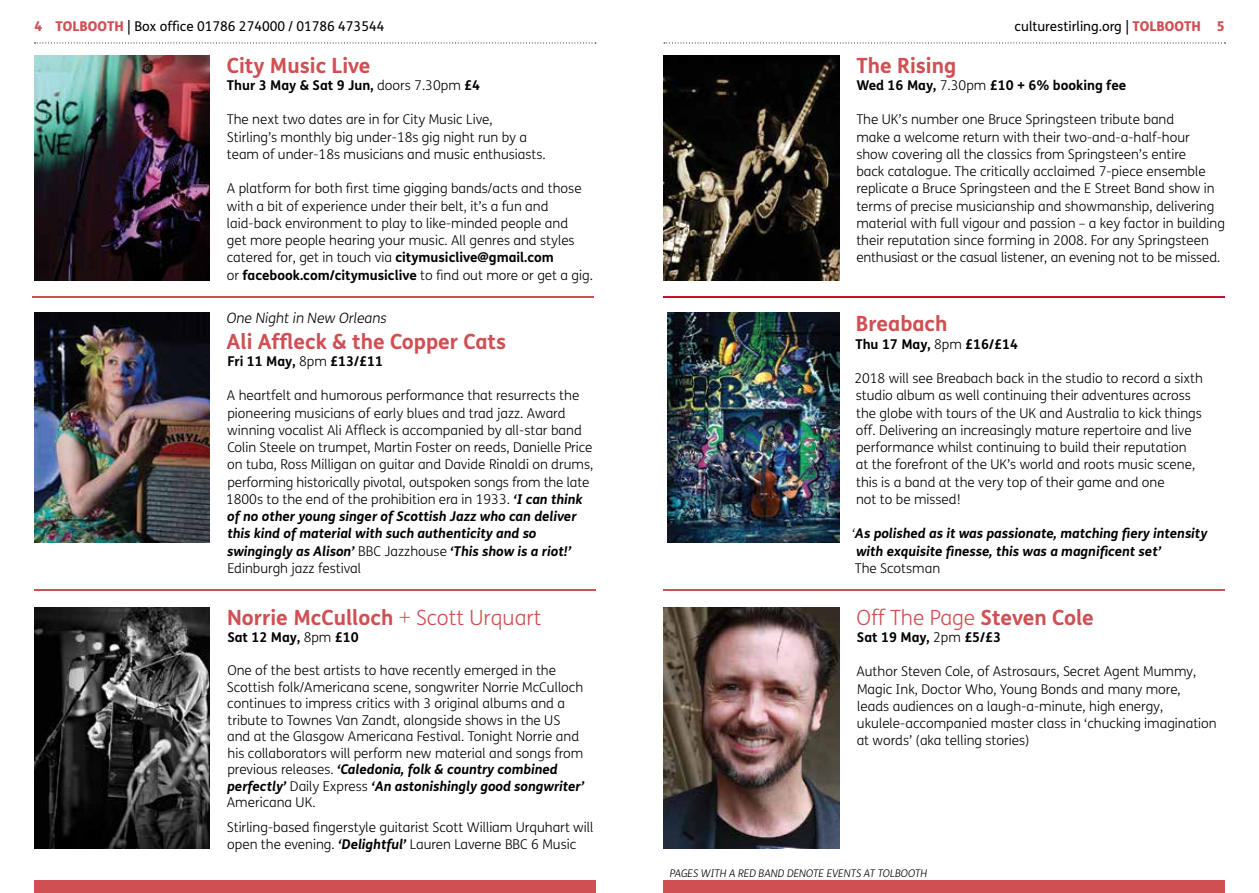
<style>
.page{position:relative;width:1259px;height:893px;background:#fff}
.page>*{position:absolute;margin:0;border:0;box-sizing:border-box;transform-origin:0 0}
.t1{font:700 21px "FS Me";color:#d04f53}
.t2{font:300 21px "FS Me";color:#d04f53}
.t3{font:italic 300 14.25px "FS Me";color:#000}
.t4{font:300 13.5px/17.2px "FS Me";color:#000}
.t5{font:700 13.5px "FS Me";color:#000}
.t6{font:italic 700 13.5px/17.2px "FS Me";color:#000}
.t7{font:13.5px "FS Me";color:#000}
.t8{font:italic 300 10.5px "FS Me";color:#000}
.s1{font-weight:800;color:#d04f53}
.s2{font-weight:300}
.s3{font-weight:700}
.s4{font-weight:700;font-style:italic}
</style>
<div class="page">
<svg style="left:667px;top:313px;width:1px;height:229px"></svg>
<img style="left:668px;top:313px;width:171px;height:229px">
<svg style="left:664px;top:43px;width:561px;height:1px"></svg>
<div style="left:34px;top:880px;width:561px;height:13px;background:#d04f53"></div>
<div style="left:663px;top:880px;width:562px;height:13px;background:#d04f53"></div>
<hr style="left:33px;top:297px;width:561px;height:1px;background:#d04f53">
<hr style="left:34px;top:589px;width:561px;height:1px;background:#d04f53">
<hr style="left:663px;top:589px;width:562px;height:1px;background:#d04f53">
<hr style="left:663px;top:297px;width:562px;height:1px;background:#ce0e2d">
<img style="left:34px;top:313px;width:176px;height:229px">
<img style="left:34px;top:55px;width:176px;height:225px">
<img style="left:34px;top:608px;width:176px;height:240px">
<img style="left:663px;top:608px;width:176px;height:240px">
<img style="left:663px;top:55px;width:176px;height:225px">
<svg style="left:34px;top:43px;width:562px;height:1px"></svg>
<p class="t7" style="left:34px;top:17px;width:351px"><span class="s1">4 TOLBOOTH</span> | Box office 01786 274000 / 01786 473544</p>
<p class="t7" style="left:1014px;top:17px;width:212px">culturestirling.org | <span class="s1">TOLBOOTH 5</span></p>
<h1 class="t1" style="left:227px;top:49px;width:145px">City Music Live</h1>
<p class="t5" style="left:227px;top:75px;width:255px">Thur 3 May &amp; Sat 9 Jun, <span class="s2">doors 7.30pm</span> £4</p>
<p class="t4" style="left:227px;top:111px;width:320px">The next two dates are in for City Music Live,<br>Stirling’s monthly big under-18s gig night run by a team of under-18s musicians and music enthusiasts.</p>
<p class="t4" style="left:227px;top:180px;width:367px">A platform for both first time gigging bands/acts and those with a bit of experience under their belt, it’s a fun and laid-back environment to play to like-minded people and<br>get more people hearing your music. All genres and styles catered for, get in touch via <span class="s3">citymusiclive@gmail.com<br></span>or <span class="s3">facebook.com/citymusiclive</span> to find out more or get a gig.</p>
<p class="t3" style="left:227px;top:308px;width:162px">One Night in New Orleans</p>
<h1 class="t1" style="left:227px;top:325px;width:281px">Ali Affleck &amp; the Copper Cats</h1>
<p class="t5" style="left:228px;top:351px;width:157px">Fri 11 May, <span class="s2">8pm</span> £13/£11</p>
<p class="t4" style="left:226px;top:387px;width:369px">A heartfelt and humorous performance that resurrects the pioneering musicians of early blues and trad jazz. Award winning vocalist Ali Affleck is accompanied by all-star band Colin Steele on trumpet, Martin Foster on reeds, Danielle Price on tuba, Ross Milligan on guitar and Davide Rinaldi on drums, performing historically pivotal, outspoken songs from the late 1800s to the end of the prohibition era in 1933. <span class="s4">‘I can think of no other young singer of Scottish Jazz who can deliver this kind of material with such authenticity and so swingingly as Alison’</span> BBC Jazzhouse <span class="s4">‘This show is a riot!’ </span>Edinburgh jazz festival</p>
<h1 class="t1" style="left:227px;top:601px;width:316px">Norrie McCulloch <span class="s2">+ Scott Urquart</span></h1>
<p class="t5" style="left:227px;top:627px;width:133px">Sat 12 May, <span class="s2">8pm</span> £10</p>
<p class="t4" style="left:227px;top:662px;width:359px;line-height:16.5px">One of the best artists to have recently emerged in the Scottish folk/Americana scene, songwriter Norrie McCulloch continues to impress critics with 3 original albums and a tribute to Townes Van Zandt, alongside shows in the US and at the Glasgow Americana Festival. Tonight Norrie and his collaborators will perform new material and songs from previous releases. <span class="s4">‘Caledonia, folk &amp; country combined perfectly’</span> Daily Express <span class="s4">‘An astonishingly good songwriter’ </span>Americana UK.</p>
<p class="t4" style="left:227px;top:819px;width:368px;line-height:16.5px">Stirling-based fingerstyle guitarist Scott William Urquhart will open the evening. <span class="s4">‘Delightful’</span> Lauren Laverne BBC 6 Music</p>
<h1 class="t1" style="left:856px;top:49px;width:101px">The Rising</h1>
<p class="t5" style="left:856px;top:75px;width:271px">Wed 16 May, <span class="s2">7.30pm</span> £10 + 6% booking fee</p>
<p class="t4" style="left:856px;top:111px;width:370px">The UK’s number one Bruce Springsteen tribute band<br>make a welcome return with their two-and-a-half-hour show covering all the classics from Springsteen’s entire<br>back catalogue. The critically acclaimed 7-piece ensemble replicate a Bruce Springsteen and the E Street Band show in terms of precise musicianship and showmanship, delivering material with full vigour and passion – a key factor in building their reputation since forming in 2008. For any Springsteen enthusiast or the casual listener, an evening not to be missed.</p>
<h1 class="t1" style="left:855px;top:308px;width:93px">Breabach</h1>
<p class="t5" style="left:855px;top:333px;width:164px">Thu 17 May, <span class="s2">8pm</span> £16/£14</p>
<p class="t4" style="left:854px;top:369px;width:350px">2018 will see Breabach back in the studio to record a sixth studio album as well continuing their adventures across the globe with tours of the UK and Australia to kick things off. Delivering an increasingly mature repertoire and live performance whilst continuing to build their reputation<br>at the forefront of the UK’s world and roots music scene, this is a band at the very top of their game and one<br>not to be missed!</p>
<p class="t6" style="left:852px;top:524px;width:356px"><span class="s2">‘</span>As polished as it was passionate, matching fiery intensity with exquisite finesse, this was a magnificent set’</p>
<p class="t4" style="left:854px;top:559px;width:87px">The Scotsman</p>
<h1 class="t2" style="left:856px;top:603px;width:239px">Off The Page <span class="s3">Steven Cole</span></h1>
<p class="t5" style="left:857px;top:627px;width:146px">Sat 19 May, <span class="s2">2pm</span> £5/£3</p>
<p class="t4" style="left:856px;top:663px;width:362px">Author Steven Cole, of Astrosaurs, Secret Agent Mummy, Magic Ink, Doctor Who, Young Bonds and many more,<br>leads audiences on a laugh-a-minute, high energy, ukulele-accompanied master class in ‘chucking imagination at words’ (aka telling stories)</p>
<p class="t8" style="left:670px;top:867px;width:259px">PAGES WITH A RED BAND DENOTE EVENTS AT TOLBOOTH</p>
</div>
